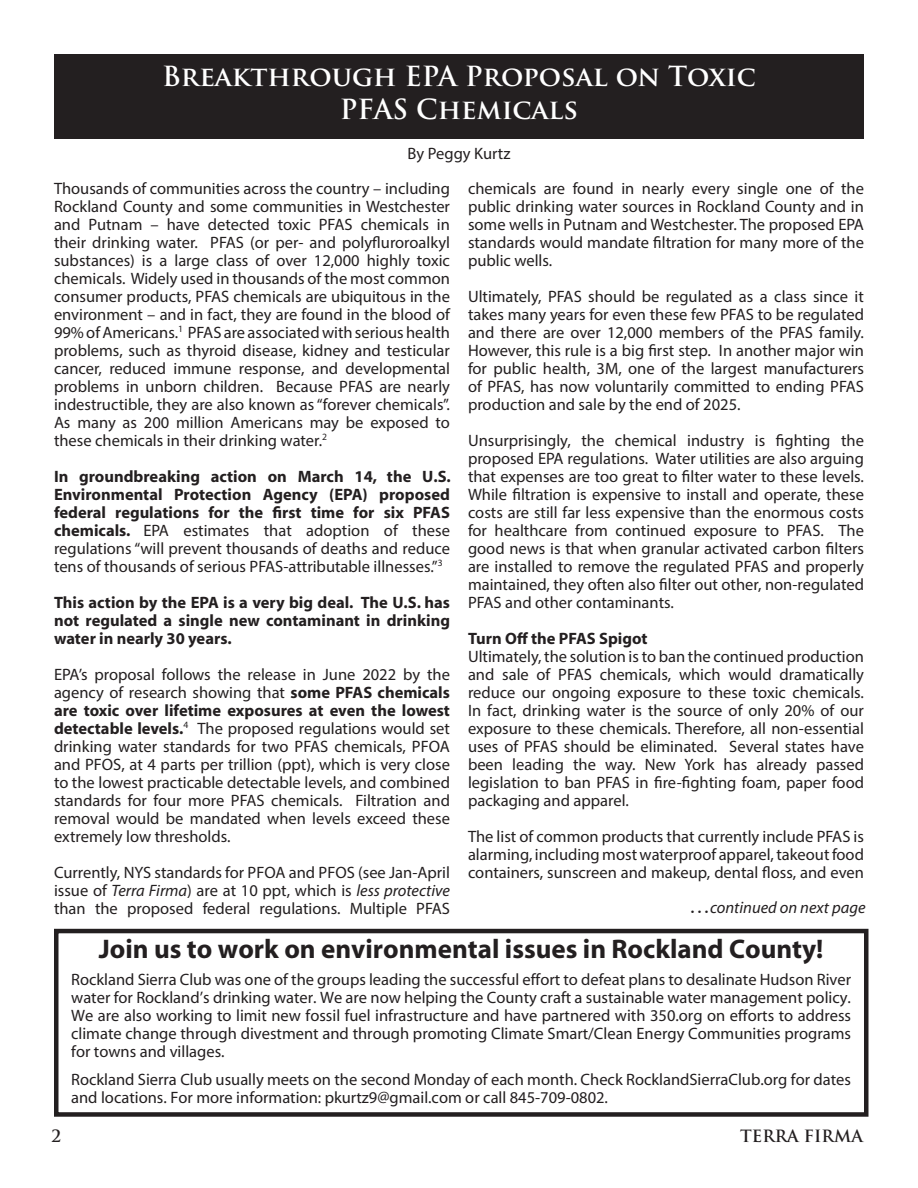
<style>
.page{position:relative;width:918px;height:1188px;background:#fff}
.page>*{position:absolute;margin:0;border:0;box-sizing:border-box;transform-origin:0 0}
.t1{font:700 27px "Myriad";color:#231f20}
.t2{font:700 27px/32.4px "Trajan Pro";color:#fff;text-align:center}
.t3{font:16.5px/18px "Myriad Pro";color:#231f20;text-align:justify}
.t4{font:16.5px/18px "Myriad";color:#231f20;text-align:justify}
.t5{font:700 16.5px/18px "Myriad";color:#231f20;text-align:justify}
.t6{font:700 16.5px "Myriad Pro";color:#231f20}
.t7{font:italic 16.5px "Myriad";color:#231f20}
.t8{font:700 16.5px "Trajan";color:#231f20}
.s1{font-family:"Myriad Pro";font-weight:400}
.s2{font-family:"Myriad";font-weight:700}
.s3{font-style:italic}
.s4{font-family:"Trajan Pro";font-weight:700;font-style:normal;font-size:21px}
</style>
<div class="page">
<div style="left:54px;top:54px;width:810px;height:84px;background:#231f20"></div>
<div style="left:54px;top:929px;width:814px;height:188px;border:4px solid #231f20"></div>
<p class="t2" style="left:162px;top:61px;width:595px">Breakthrough EPA Proposal on Toxic<br>PFAS Chemicals</p>
<p class="t3" style="left:408px;top:144px;width:104px">By Peggy Kurtz</p>
<p class="t3" style="left:54px;top:179px;width:398px">Thousands of communities across the country – including Rockland County and some communities in Westchester and Putnam – have detected toxic PFAS chemicals in their drinking water. PFAS (or per- and polyfluroroalkyl substances) is a large class of over 12,000 highly toxic chemicals. Widely used in thousands of the most common consumer products, PFAS chemicals are ubiquitous in the environment – and in fact, they are found in the blood of 99% of Americans.<sup>1</sup> PFAS are associated with serious health problems, such as thyroid disease, kidney and testicular cancer, reduced immune response, and developmental problems in unborn children. Because PFAS are nearly indestructible, they are also known as “forever chemicals”.<br>As many as 200 million Americans may be exposed to these chemicals in their drinking water.<sup>2</sup></p>
<p class="t5" style="left:54px;top:468px;width:398px">In groundbreaking action on March 14, the U.S.<br>Environmental Protection Agency (EPA) proposed federal regulations for the first time for six PFAS chemicals. <span class="s1">EPA estimates that adoption of these regulations “will prevent thousands of deaths and reduce tens of thousands of serious PFAS-attributable illnesses.”</span><sup>3</sup></p>
<p class="t5" style="left:54px;top:594px;width:398px">This action by the EPA is a very big deal. The U.S. has not regulated a single new contaminant in drinking water in nearly 30 years.</p>
<p class="t3" style="left:54px;top:665px;width:398px">EPA’s proposal follows the release in June 2022 by the agency of research showing that <span class="s2">some PFAS chemicals are toxic over lifetime exposures at even the lowest detectable levels.</span><sup>4</sup> The proposed regulations would set drinking water standards for two PFAS chemicals, PFOA and PFOS, at 4 parts per trillion (ppt), which is very close to the lowest practicable detectable levels, and combined standards for four more PFAS chemicals. Filtration and removal would be mandated when levels exceed these extremely low thresholds.</p>
<p class="t3" style="left:54px;top:863px;width:398px">Currently, NYS standards for PFOA and PFOS (see Jan-April issue of <span class="s3">Terra Firma</span>) are at 10 ppt, which is <span class="s3">less protective </span>than the proposed federal regulations. Multiple PFAS</p>
<p class="t3" style="left:468px;top:179px;width:398px">chemicals are found in nearly every single one of the public drinking water sources in Rockland County and in some wells in Putnam and Westchester. The proposed EPA standards would mandate filtration for many more of the public wells.</p>
<p class="t3" style="left:468px;top:287px;width:398px">Ultimately, PFAS should be regulated as a class since it takes many years for even these few PFAS to be regulated and there are over 12,000 members of the PFAS family.<br>However, this rule is a big first step. In another major win for public health, 3M, one of the largest manufacturers of PFAS, has now voluntarily committed to ending PFAS production and sale by the end of 2025.</p>
<p class="t3" style="left:468px;top:431px;width:398px">Unsurprisingly, the chemical industry is fighting the proposed EPA regulations. Water utilities are also arguing that expenses are too great to filter water to these levels.<br>While filtration is expensive to install and operate, these costs are still far less expensive than the enormous costs for healthcare from continued exposure to PFAS. The good news is that when granular activated carbon filters are installed to remove the regulated PFAS and properly maintained, they often also filter out other, non-regulated PFAS and other contaminants.</p>
<p class="t6" style="left:468px;top:627px;width:181px">Turn Off the PFAS Spigot</p>
<p class="t3" style="left:468px;top:647px;width:398px">Ultimately, the solution is to ban the continued production and sale of PFAS chemicals, which would dramatically reduce our ongoing exposure to these toxic chemicals.<br>In fact, drinking water is the source of only 20% of our exposure to these chemicals. Therefore, all non-essential uses of PFAS should be eliminated. Several states have been leading the way. New York has already passed legislation to ban PFAS in fire-fighting foam, paper food packaging and apparel.</p>
<p class="t3" style="left:468px;top:827px;width:398px">The list of common products that currently include PFAS is alarming, including most waterproof apparel, takeout food containers, sunscreen and makeup, dental floss, and even</p>
<p class="t7" style="left:689px;top:899px;width:178px"><span class="s4">…</span>continued on next page</p>
<p class="t1" style="left:99px;top:935px;width:726px">Join us to work on environmental issues in Rockland County!</p>
<p class="t4" style="left:71px;top:971px;width:781px">Rockland Sierra Club was one of the groups leading the successful effort to defeat plans to desalinate Hudson River water for Rockland’s drinking water. We are now helping the County craft a sustainable water management policy.<br>We are also working to limit new fossil fuel infrastructure and have partnered with 350.org on efforts to address climate change through divestment and through promoting Climate Smart/Clean Energy Communities programs for towns and villages.</p>
<p class="t4" style="left:71px;top:1071px;width:781px">Rockland Sierra Club usually meets on the second Monday of each month. Check RocklandSierraClub.org for dates and locations. For more information: pkurtz9@gmail.com or call 845-709-0802.</p>
<p class="t8" style="left:52px;top:1126px;width:11px">2</p>
<p class="t8" style="left:740px;top:1126px;width:124px">TERRA FIRMA</p>
</div>
